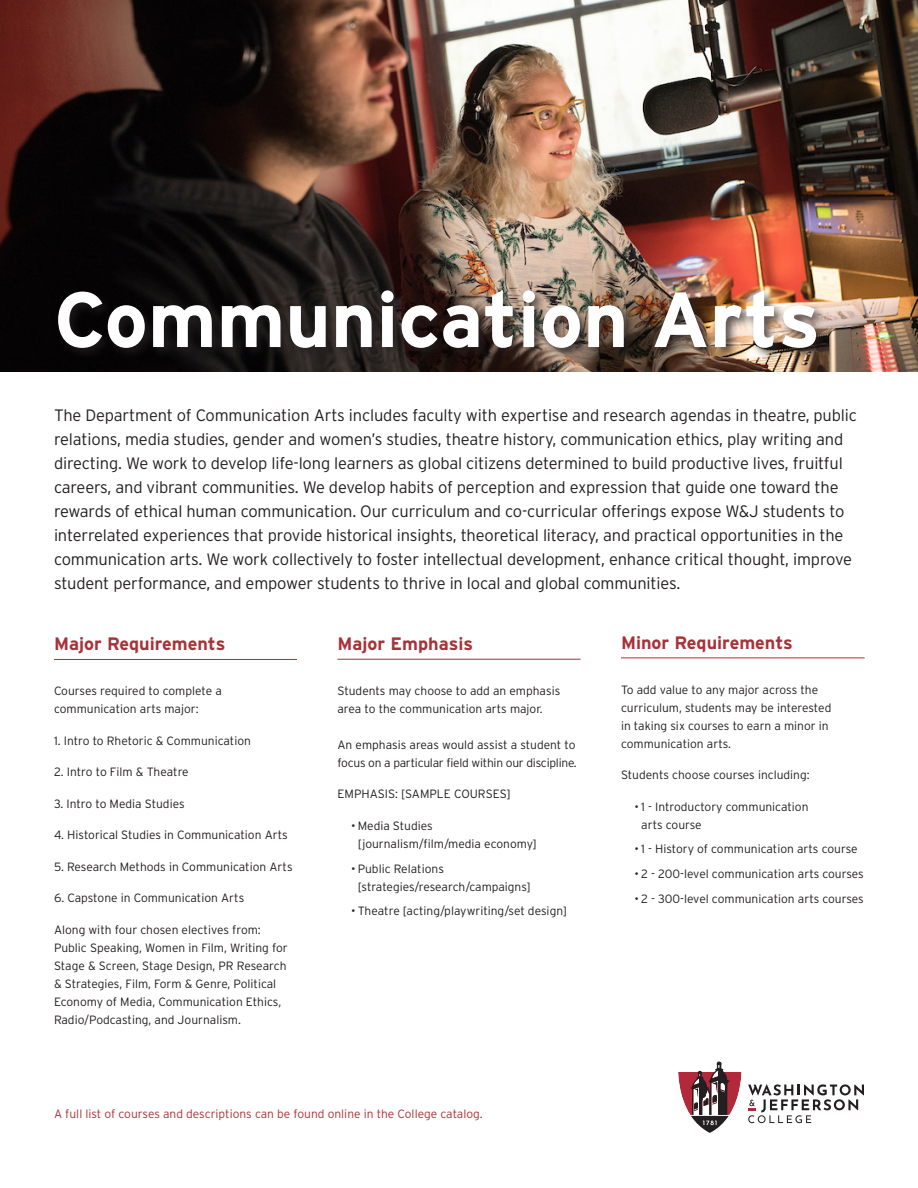
<style>
.page{position:relative;width:918px;height:1188px;background:#fff}
.page>*{position:absolute;margin:0;border:0;box-sizing:border-box;transform-origin:0 0}
.t1{font:700 78px "Interstate";color:#fff}
.t2{font:700 18px "Interstate";color:#a73339}
.Intro_Copy{font:300 16.5px/24px "Interstate";letter-spacing:-.01em;color:#231f20}
.Majors{font:300 12px/18px "Interstate";color:#231f20}
.Majors-2{font:300 12px/18px "Interstate";letter-spacing:-.02em;color:#231f20}
.t3{font:300 12px "Interstate";color:#a73339}
</style>
<div class="page">
<svg style="left:748px;top:1084px;width:116px;height:39px"></svg>
<svg style="left:678px;top:1061px;width:64px;height:72px"></svg>
<img style="left:0;top:0;width:918px;height:372px">
<div style="left:55px;top:287px;width:774px;height:73px;background:#231f20;opacity:.75"></div>
<hr style="left:54px;top:659px;width:243px;height:1px;background:#a73339">
<hr style="left:338px;top:659px;width:242px;height:1px;background:#a73339">
<hr style="left:621px;top:658px;width:244px;height:1px;background:#a73339">
<h1 class="t1" style="left:54px;top:276px;width:768px">Communication Arts</h1>
<p class="Intro_Copy" style="left:54px;top:403px;width:805px">The Department of Communication Arts includes faculty with expertise and research agendas in theatre, public relations, media studies, gender and women’s studies, theatre history, communication ethics, play writing and directing. We work to develop life-long learners as global citizens determined to build productive lives, fruitful careers, and vibrant communities. We develop habits of perception and expression that guide one toward the rewards of ethical human communication. Our curriculum and co-curricular offerings expose W&amp;J students to interrelated experiences that provide historical insights, theoretical literacy, and practical opportunities in the communication arts. We work collectively to foster intellectual development, enhance critical thought, improve student performance, and empower students to thrive in local and global communities.</p>
<h3 class="t2" style="left:54px;top:634px;width:173px">Major Requirements</h3>
<p class="Majors" style="left:54px;top:682px;width:169px">Courses required to complete a communication arts major:</p>
<p class="Majors" style="left:54px;top:731px;width:199px">1. Intro to Rhetoric &amp; Communication</p>
<p class="Majors" style="left:54px;top:763px;width:136px">2. Intro to Film &amp; Theatre</p>
<p class="Majors" style="left:54px;top:794px;width:132px">3. Intro to Media Studies</p>
<p class="Majors" style="left:54px;top:826px;width:235px">4. Historical Studies in Communication Arts</p>
<p class="Majors" style="left:54px;top:857px;width:240px">5. Research Methods in Communication Arts</p>
<p class="Majors" style="left:54px;top:889px;width:192px">6. Capstone in Communication Arts</p>
<p class="Majors" style="left:54px;top:920px;width:235px">Along with four chosen electives from:<br>Public Speaking, Women in Film, Writing for Stage &amp; Screen, Stage Design, PR Research &amp; Strategies, Film, Form &amp; Genre, Political Economy of Media, Communication Ethics, Radio/Podcasting, and Journalism.</p>
<h3 class="t2" style="left:338px;top:634px;width:137px">Major Emphasis</h3>
<p class="Majors" style="left:338px;top:682px;width:224px">Students may choose to add an emphasis area to the communication arts major.</p>
<p class="Majors-2" style="left:338px;top:736px;width:241px">An emphasis areas would assist a student to focus on a particular field within our discipline.</p>
<p class="Majors" style="left:338px;top:785px;width:175px">EMPHASIS: [SAMPLE COURSES]</p>
<p class="Majors" style="left:358px;top:817px;width:181px;text-indent:-7px">• Media Studies [journalism/film/media economy]</p>
<p class="Majors" style="left:358px;top:859px;width:175px;text-indent:-7px">• Public Relations [strategies/research/campaigns]</p>
<p class="Majors" style="left:351px;top:902px;width:218px">• Theatre [acting/playwriting/set design]</p>
<p class="t3" style="left:54px;top:1107px;width:430px">A full list of courses and descriptions can be found online in the College catalog.</p>
<h3 class="t2" style="left:621px;top:632px;width:173px">Minor Requirements</h3>
<p class="Majors" style="left:621px;top:680px;width:212px">To add value to any major across the curriculum, students may be interested in taking six courses to earn a minor in communication arts.</p>
<p class="Majors" style="left:621px;top:766px;width:190px">Students choose courses including:</p>
<p class="Majors" style="left:641px;top:797px;width:169px;text-indent:-7px">• 1 - Introductory communication arts course</p>
<p class="Majors" style="left:634px;top:840px;width:225px">• 1 - History of communication arts course</p>
<p class="Majors" style="left:634px;top:865px;width:231px">• 2 - 200-level communication arts courses</p>
<p class="Majors" style="left:634px;top:890px;width:231px">• 2 - 300-level communication arts courses</p>
</div>
